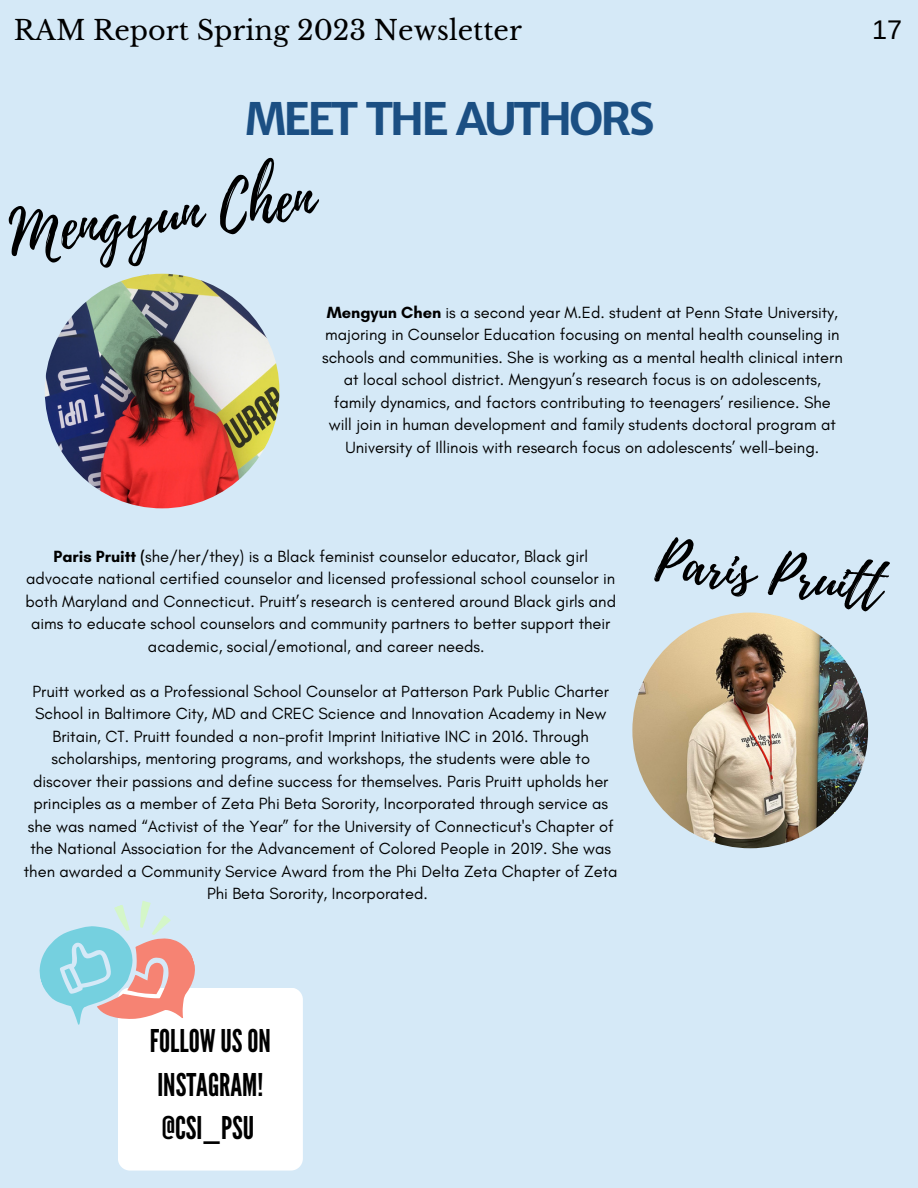
<style>
.page{position:relative;width:918px;height:1188px;background:#d5e9f7}
.page>*{position:absolute;margin:0;border:0;box-sizing:border-box;transform-origin:0 0}
.t1{font:61.05px "Playlist Script";color:#000}
.t2{font:55.2px "Playlist Script";color:#000}
.t3{font:700 45px "Merriweather Sans";letter-spacing:-.08em;color:#1b4f83}
.t4{font:31.35px/43.3px "League Gothic";color:#000}
.t5{font:27px "Libre Baskerville";color:#000}
.t6{font:27px "Arimo";color:#000}
.t7{font:16.5px/22.5px "Glacial Indifference";color:#000;text-align:center}
.s1{font-weight:700}
</style>
<div class="page">
<div style="left:118px;top:988px;width:185px;height:183px;background:#fff;border-radius:12px"></div>
<svg style="left:39px;top:901px;width:156px;height:124px"></svg>
<img style="left:45px;top:274px;width:234px;height:234px;border-radius:50%">
<img style="left:632px;top:613px;width:236px;height:235px;border-radius:50%">
<h3 class="t5" style="left:14px;top:14px;width:510px">RAM Report Spring 2023 Newsletter</h3>
<h3 class="t6" style="left:872px;top:14px;width:32px">17</h3>
<h3 class="t3" style="left:245px;top:90px;width:411px">MEET THE AUTHORS</h3>
<h1 class="t1" style="left:4px;top:191px;width:309px;rotate:-7deg">Mengyun Chen</h1>
<p class="t7" style="left:322px;top:301px;width:522px"><span class="s1">Mengyun Chen</span> is a second year M.Ed. student at Penn State University, majoring in Counselor Education focusing on mental health counseling in schools and communities. She is working as a mental health clinical intern at local school district. Mengyun’s research focus is on adolescents, family dynamics, and factors contributing to teenagers’ resilience. She will join in human development and family students doctoral program at University of Illinois with research focus on adolescents’ well-being.</p>
<p class="t7" style="left:25px;top:545px;width:592px"><span class="s1">Paris Pruitt (</span>she/her/they) is a Black feminist counselor educator, Black girl advocate national certified counselor and licensed professional school counselor in both Maryland and Connecticut. Pruitt’s research is centered around Black girls and aims to educate school counselors and community partners to better support their academic, social/emotional, and career needs.</p>
<p class="t7" style="left:24px;top:680px;width:595px">Pruitt worked as a Professional School Counselor at Patterson Park Public Charter School in Baltimore City, MD and CREC Science and Innovation Academy in New Britain, CT. Pruitt founded a non-profit Imprint Initiative INC in 2016. Through scholarships, mentoring programs, and workshops, the students were able to discover their passions and define success for themselves. Paris Pruitt upholds her principles as a member of Zeta Phi Beta Sorority, Incorporated through service as she was named “Activist of the Year” for the University of Connecticut's Chapter of the National Association for the Advancement of Colored People in 2019. She was then awarded a Community Service Award from the Phi Delta Zeta Chapter of Zeta Phi Beta Sorority, Incorporated.</p>
<h2 class="t2" style="left:661px;top:521px;width:212px;rotate:7deg">Paris Pruit</h2>
<h3 class="t4" style="left:150px;top:1020px;width:123px">FOLLOW USON<br>INSTAGRAM! @CSI_PSU</h3>
</div>
